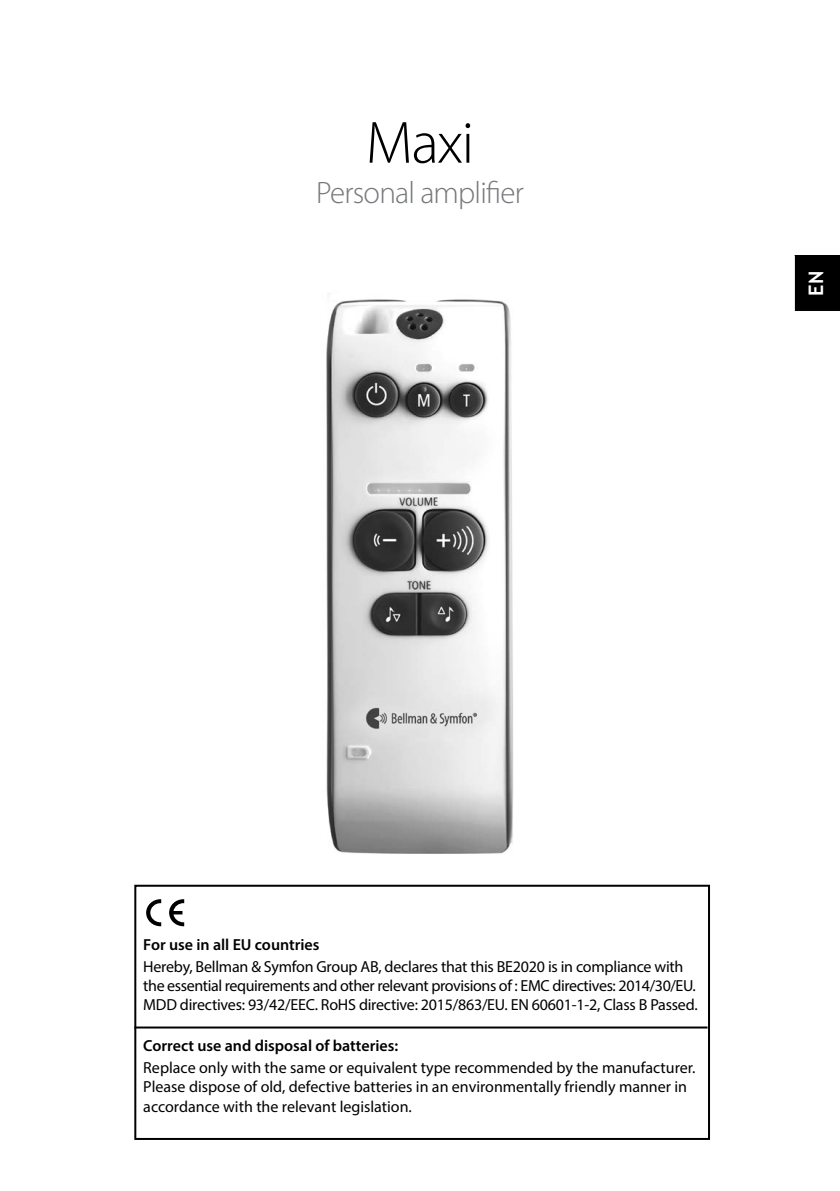
<style>
.page{position:relative;width:840px;height:1191px;background:#fff}
.page>*{position:absolute;margin:0;border:0;box-sizing:border-box;transform-origin:0 0}
.t1{font:300 60px "Myriad Pro";color:#000}
.t2{font:300 31px "Myriad Pro";letter-spacing:-.025em;color:#77787b}
.t3{font:700 20px "Trebuchet MS";color:#fff}
.t4{font:16px/19.2px "Myriad Pro";letter-spacing:-.015em;color:#000}
.t5{font:600 16px "Myriad Pro";color:#000}
</style>
<div class="page">
<img style="left:326px;top:293px;width:187px;height:560px">
<div style="left:134px;top:884px;width:575px;height:256px;border:2px solid #000"></div>
<hr style="left:134px;top:1026px;width:573px;height:2px;background:#000">
<svg style="left:146px;top:899px;width:15px;height:27px"></svg>
<svg style="left:169px;top:899px;width:15px;height:27px"></svg>
<div style="left:794px;top:255px;width:45px;height:56px;background:#000"></div>
<h1 class="t1" style="left:365px;top:110px;width:110px">Maxi</h1>
<h2 class="t2" style="left:316px;top:175px;width:209px">Personal amplifier</h2>
<p class="t3" style="left:803px;top:295px;width:26px;rotate:-90deg">EN</p>
<p class="t5" style="left:143px;top:934px;width:178px">For use in all EU countries</p>
<p class="t4" style="left:143px;top:956px;width:555px">Hereby, Bellman &amp; Symfon Group AB, declares that this BE2020 is in compliance with the essential requirements and other relevant provisions of : EMC directives: 2014/30/EU.<br>MDD directives: 93/42/EEC. RoHS directive: 2015/863/EU. EN 60601-1-2, Class B Passed.</p>
<p class="t5" style="left:143px;top:1035px;width:256px">Correct use and disposal of batteries:</p>
<p class="t4" style="left:143px;top:1058px;width:553px">Replace only with the same or equivalent type recommended by the manufacturer.<br>Please dispose of old, defective batteries in an environmentally friendly manner in accordance with the relevant legislation.</p>
</div>
